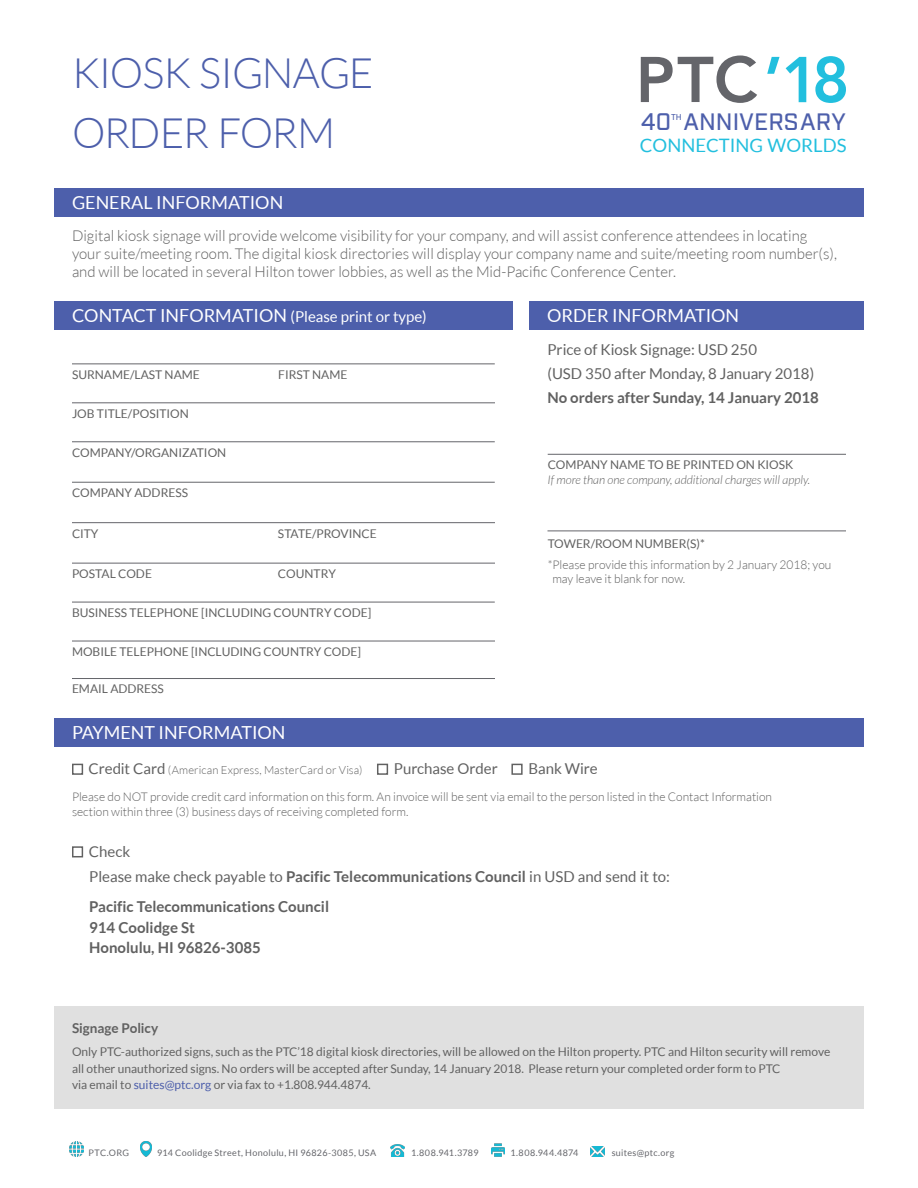
<style>
.page{position:relative;width:918px;height:1188px;background:#fff}
.page>*{position:absolute;margin:0;border:0;box-sizing:border-box;transform-origin:0 0}
.Read_Page_Header_28{font:300 42px "Lato";letter-spacing:-.02em;color:#4d5fab}
.Read_Page_Header_28-2{font:300 42px "Lato";letter-spacing:-.04em;color:#4d5fab}
.t1{font:500 24px "Industry";color:#4d5fab}
.t2{font:500 23.7px "Industry";color:#4d5fab}
.t3{font:18.6px "Lato";color:#22bfde}
.t4{font:18px "Lato";color:#fff}
.t5{font:300 15px/18px "Lato";color:#616161}
.t6{font:15px "Lato";color:#616161}
.t7{font:700 15px "Lato";color:#616161}
.t8{font:15px "Lato";color:#fff}
.t9{font:700 13.5px "Lato";color:#616161}
.t10{font:12px/16.5px "Lato";color:#616161}
.t11{font:300 12px/14.4px "Lato";color:#616161}
.t12{font:italic 300 12px "Lato";color:#616161}
.t13{font:300 11.25px "Lato";letter-spacing:.01em;color:#616161}
.Copy{font:9px "Lato";letter-spacing:.035em;color:#64656a}
.Copy-2{font:9px "Lato";letter-spacing:.06em;color:#64656a}
.t14{font:500 8.4px "Industry";color:#4d5fab}
.s1{font-size:18px}
.s2{font-weight:400;font-size:15px}
.s3{font-weight:700}
.s4{color:#4d5fab}
</style>
<div class="page">
<img style="left:69px;top:1141px;width:15px;height:15px">
<img style="left:141px;top:1142px;width:10px;height:14px">
<img style="left:390px;top:1144px;width:15px;height:12px">
<svg style="left:491px;top:1143px;width:13px;height:13px"></svg>
<img style="left:590px;top:1147px;width:15px;height:9px">
<div style="left:54px;top:718px;width:810px;height:29px;background:#4d5fab"></div>
<div style="left:529px;top:301px;width:335px;height:29px;background:#4d5fab"></div>
<div style="left:54px;top:301px;width:459px;height:29px;background:#4d5fab"></div>
<div style="left:54px;top:188px;width:810px;height:29px;background:#4d5fab"></div>
<div style="left:54px;top:1006px;width:810px;height:103px;background:#e0e0e0"></div>
<hr style="left:72px;top:364px;width:423px;height:1px;background:#64656a">
<hr style="left:72px;top:403px;width:423px;height:1px;background:#64656a">
<hr style="left:72px;top:442px;width:423px;height:1px;background:#64656a">
<hr style="left:72px;top:482px;width:423px;height:1px;background:#64656a">
<hr style="left:72px;top:522px;width:423px;height:1px;background:#64656a">
<hr style="left:72px;top:563px;width:423px;height:1px;background:#64656a">
<hr style="left:72px;top:602px;width:423px;height:1px;background:#64656a">
<hr style="left:72px;top:641px;width:423px;height:1px;background:#64656a">
<hr style="left:548px;top:454px;width:298px;height:1px;background:#64656a">
<hr style="left:548px;top:531px;width:298px;height:1px;background:#64656a">
<div style="left:72px;top:764px;width:11px;height:11px;border:1px solid #616161"></div>
<div style="left:377px;top:764px;width:11px;height:11px;border:1px solid #616161"></div>
<div style="left:511px;top:764px;width:12px;height:11px;border:1px solid #616161"></div>
<div style="left:72px;top:846px;width:11px;height:11px;border:1px solid #616161"></div>
<hr style="left:72px;top:678px;width:423px;height:1px;background:#64656a">
<svg style="left:786px;top:57px;width:20px;height:45px"></svg>
<svg style="left:815px;top:56px;width:31px;height:47px"></svg>
<svg style="left:767px;top:57px;width:13px;height:17px"></svg>
<svg style="left:641px;top:55px;width:116px;height:48px"></svg>
<p class="Read_Page_Header_28" style="left:72px;top:50px;width:303px">KIOSK SIGNAGE</p>
<p class="Read_Page_Header_28-2" style="left:72px;top:110px;width:265px">ORDER FORM</p>
<h2 class="t1" style="left:641px;top:107px;width:32px">40</h2>
<p class="t14" style="left:671px;top:112px;width:12px">TH</p>
<h3 class="t2" style="left:683px;top:108px;width:164px">ANNIVERSARY</h3>
<h3 class="t3" style="left:640px;top:135px;width:208px">CONNECTING WORLDS</h3>
<p class="t4" style="left:72px;top:192px;width:213px">GENERAL INFORMATION</p>
<p class="t5" style="left:72px;top:227px;width:767px">Digital kiosk signage will provide welcome visibility for your company, and will assist conference attendees in locating your suite/meeting room. The digital kiosk directories will display your company name and suite/meeting room number(s), and will be located in several Hilton tower lobbies, as well as the Mid-Pacific Conference Center.</p>
<p class="t8" style="left:72px;top:308px;width:356px"><span class="s1">CONTACT INFORMATION</span> (Please print or type)</p>
<p class="t4" style="left:547px;top:305px;width:194px">ORDER INFORMATION</p>
<p class="t10" style="left:72px;top:366px;width:129px">SURNAME/LAST NAME</p>
<p class="t10" style="left:278px;top:366px;width:71px">FIRST NAME</p>
<p class="t10" style="left:72px;top:405px;width:118px">JOB TITLE/POSITION</p>
<p class="t10" style="left:72px;top:444px;width:156px">COMPANY/ORGANIZATION</p>
<p class="t10" style="left:72px;top:484px;width:118px">COMPANY ADDRESS</p>
<p class="t10" style="left:72px;top:525px;width:28px">CITY</p>
<p class="t10" style="left:278px;top:565px;width:59px">COUNTRY</p>
<p class="t10" style="left:278px;top:525px;width:100px">STATE/PROVINCE</p>
<p class="t10" style="left:72px;top:565px;width:82px">POSTAL CODE</p>
<p class="t10" style="left:72px;top:604px;width:301px">BUSINESS TELEPHONE [INCLUDING COUNTRY CODE]</p>
<p class="t10" style="left:72px;top:643px;width:291px">MOBILE TELEPHONE [INCLUDING COUNTRY CODE]</p>
<p class="t10" style="left:72px;top:681px;width:93px">EMAIL ADDRESS</p>
<p class="t4" style="left:72px;top:723px;width:215px">PAYMENT INFORMATION</p>
<p class="t6" style="left:548px;top:341px;width:211px">Price of Kiosk Signage: USD 250</p>
<p class="t6" style="left:548px;top:365px;width:268px">(USD 350 after Monday, 8 January 2018)</p>
<p class="t7" style="left:548px;top:389px;width:273px">No orders after Sunday, 14 January 2018</p>
<p class="t10" style="left:548px;top:457px;width:247px">COMPANY NAME TO BE PRINTED ON KIOSK</p>
<p class="t12" style="left:548px;top:473px;width:264px">If more than one company, additional charges will apply.</p>
<p class="t10" style="left:548px;top:535px;width:159px">TOWER/ROOM NUMBER(S)*</p>
<p class="t11" style="left:552px;top:557px;width:280px;text-indent:-5px">*Please provide this information by 2 January 2018; you may leave it blank for now.</p>
<p class="t13" style="left:89px;top:764px;width:276px"><span class="s2">Credit Card</span> (American Express, MasterCard or Visa)</p>
<p class="t11" style="left:72px;top:790px;width:702px">Please do NOT provide credit card information on this form. An invoice will be sent via email to the person listed in the Contact Information section within three (3) business days of receiving completed form.</p>
<p class="t6" style="left:394px;top:761px;width:105px">Purchase Order</p>
<p class="t6" style="left:528px;top:761px;width:71px">Bank Wire</p>
<p class="t6" style="left:89px;top:843px;width:43px">Check</p>
<p class="t6" style="left:89px;top:868px;width:582px">Please make check payable to <span class="s3">Pacific Telecommunications Council</span> in USD and send it to:</p>
<p class="t7" style="left:89px;top:898px;width:241px">Pacific Telecommunications Council</p>
<p class="t7" style="left:89px;top:919px;width:107px">914 Coolidge St</p>
<p class="t7" style="left:89px;top:939px;width:173px">Honolulu, HI 96826-3085</p>
<p class="t9" style="left:72px;top:1021px;width:88px">Signage Policy</p>
<p class="t10" style="left:72px;top:1043px;width:760px">Only PTC-authorized signs, such as the PTC’18 digital kiosk directories, will be allowed on the Hilton property. PTC and Hilton security will remove all other unauthorized signs. No orders will be accepted after Sunday, 14 January 2018. Please return your completed order form to PTC<br>via email to <span class="s4">suites@ptc.org</span> or via fax to +1.808.944.4874.</p>
<p class="Copy" style="left:89px;top:1148px;width:42px">PTC.ORG</p>
<p class="Copy" style="left:157px;top:1148px;width:221px">914 Coolidge Street, Honolulu, HI 96826-3085, USA</p>
<p class="Copy" style="left:411px;top:1148px;width:69px">1.808.941.3789</p>
<p class="Copy-2" style="left:510px;top:1148px;width:69px">1.808.944.4874</p>
<p class="Copy" style="left:612px;top:1148px;width:64px">suites@ptc.org</p>
</div>
